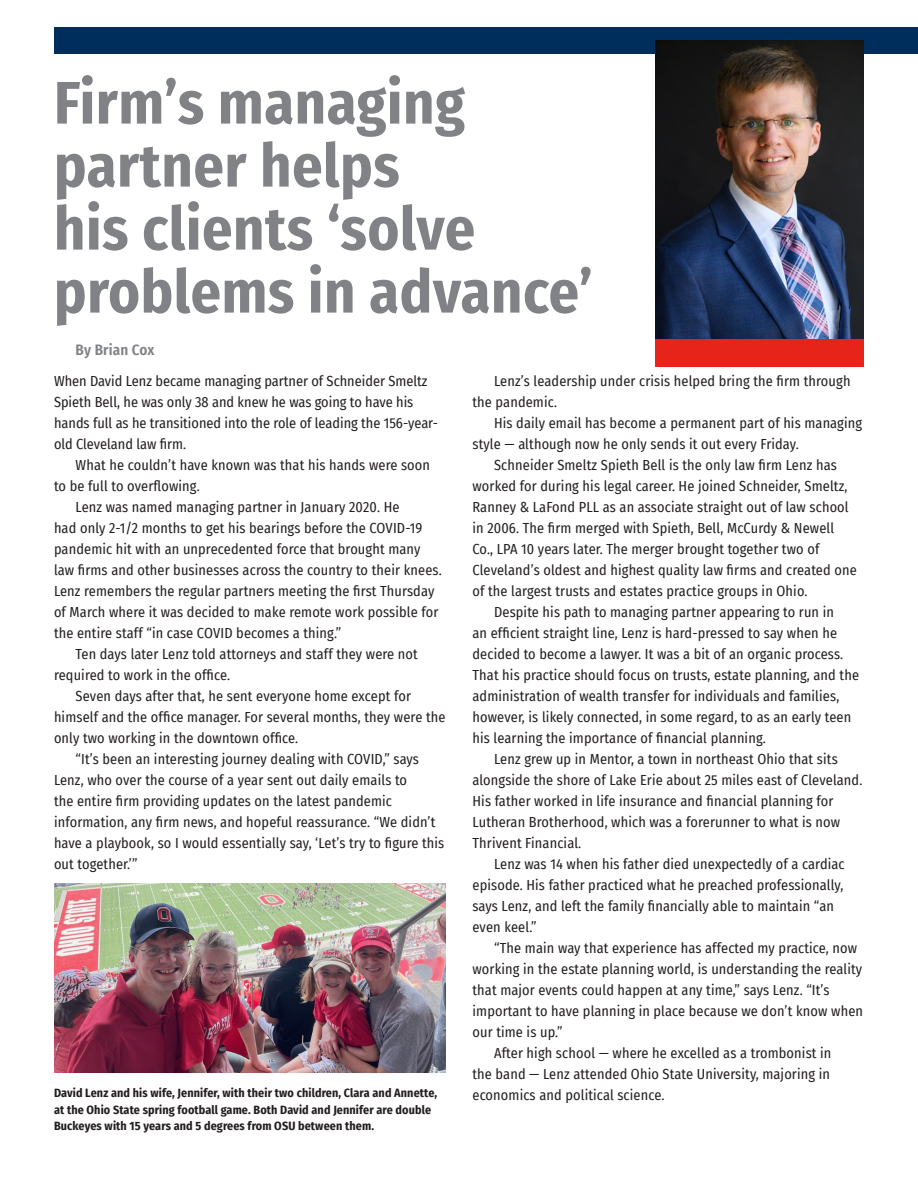
<style>
.page{position:relative;width:918px;height:1188px;background:#fff}
.page>*{position:absolute;margin:0;border:0;box-sizing:border-box;transform-origin:0 0}
.t1{font:700 60px/63px "Fira Sans Condensed";letter-spacing:.01em;color:#808285}
.t2{font:600 15px "Fira Sans Condensed";letter-spacing:.01em;color:#808285}
.First_Paragraph{font:14.25px/21px "Fira Sans Condensed";letter-spacing:.01em;color:#231f20}
.Cutline{font:700 12px/16.5px "Fira Sans Condensed";letter-spacing:.01em;color:#231f20}
</style>
<div class="page">
<div style="left:54px;top:27px;width:864px;height:27px;background:#002e5c"></div>
<img style="left:656px;top:40px;width:208px;height:299px">
<div style="left:656px;top:339px;width:208px;height:28px;background:#e72419"></div>
<img style="left:54px;top:883px;width:392px;height:189px">
<p class="t1" style="left:54px;top:67px;width:540px">Firm’s managing partner helps<br>his clients ‘solve problems in advance’</p>
<p class="t2" style="left:76px;top:337px;width:80px">By Brian Cox</p>
<p class="First_Paragraph" style="left:54px;top:370px;width:386px">When David Lenz became managing partner of Schneider Smeltz Spieth Bell, he was only 38 and knew he was going to have his hands full as he transitioned into the role of leading the 156-year&shy;old Cleveland law firm.</p>
<p class="First_Paragraph" style="left:54px;top:454px;width:378px;text-indent:22px">What he couldn’t have known was that his hands were soon to be full to overflowing.</p>
<p class="First_Paragraph" style="left:54px;top:496px;width:389px;text-indent:22px">Lenz was named managing partner in January 2020. He<br>had only 2-1/2 months to get his bearings before the COVID-19 pandemic hit with an unprecedented force that brought many law firms and other businesses across the country to their knees.<br>Lenz remembers the regular partners meeting the first Thursday of March where it was decided to make remote work possible for the entire staff “in case COVID becomes a thing.”</p>
<p class="First_Paragraph" style="left:54px;top:643px;width:365px;text-indent:22px">Ten days later Lenz told attorneys and staff they were not required to work in the office.</p>
<p class="First_Paragraph" style="left:54px;top:685px;width:393px;text-indent:22px">Seven days after that, he sent everyone home except for himself and the office manager. For several months, they were the only two working in the downtown office.</p>
<p class="First_Paragraph" style="left:54px;top:748px;width:392px;text-indent:22px">“It’s been an interesting journey dealing with COVID,” says Lenz, who over the course of a year sent out daily emails to<br>the entire firm providing updates on the latest pandemic information, any firm news, and hopeful reassurance. “We didn’t have a playbook, so I would essentially say, ‘Let’s try to figure this out together.’”</p>
<p class="Cutline" style="left:54px;top:1084px;width:385px">David Lenz and his wife, Jennifer, with their two children, Clara and Annette, at the Ohio State spring football game. Both David and Jennifer are double<br>Buckeyes with 15 years and 5 degrees from OSU between them.</p>
<p class="First_Paragraph" style="left:472px;top:370px;width:380px;text-indent:22px">Lenz’s leadership under crisis helped bring the firm through the pandemic.</p>
<p class="First_Paragraph" style="left:472px;top:412px;width:391px;text-indent:22px">His daily email has become a permanent part of his managing style — although now he only sends it out every Friday.</p>
<p class="First_Paragraph" style="left:472px;top:454px;width:386px;text-indent:22px">Schneider Smeltz Spieth Bell is the only law firm Lenz has worked for during his legal career. He joined Schneider, Smeltz, Ranney &amp; LaFond PLL as an associate straight out of law school in 2006. The firm merged with Spieth, Bell, McCurdy &amp; Newell Co., LPA 10 years later. The merger brought together two of Cleveland’s oldest and highest quality law firms and created one of the largest trusts and estates practice groups in Ohio.</p>
<p class="First_Paragraph" style="left:472px;top:601px;width:388px;text-indent:22px">Despite his path to managing partner appearing to run in<br>an efficient straight line, Lenz is hard-pressed to say when he decided to become a lawyer. It was a bit of an organic process.<br>That his practice should focus on trusts, estate planning, and the administration of wealth transfer for individuals and families, however, is likely connected, in some regard, to as an early teen his learning the importance of financial planning.</p>
<p class="First_Paragraph" style="left:472px;top:748px;width:391px;text-indent:22px">Lenz grew up in Mentor, a town in northeast Ohio that sits alongside the shore of Lake Erie about 25 miles east of Cleveland.<br>His father worked in life insurance and financial planning for Lutheran Brotherhood, which was a forerunner to what is now Thrivent Financial.</p>
<p class="First_Paragraph" style="left:472px;top:853px;width:374px;text-indent:22px">Lenz was 14 when his father died unexpectedly of a cardiac episode. His father practiced what he preached professionally, says Lenz, and left the family financially able to maintain “an even keel.”</p>
<p class="First_Paragraph" style="left:472px;top:937px;width:392px;text-indent:22px">“The main way that experience has affected my practice, now working in the estate planning world, is understanding the reality that major events could happen at any time,” says Lenz. “It’s important to have planning in place because we don’t know when our time is up.”</p>
<p class="First_Paragraph" style="left:472px;top:1042px;width:360px;text-align:justify;text-indent:22px">After high school — where he excelled as a trombonist in the band — Lenz attended Ohio State University, majoring in economics and political science.</p>
</div>
